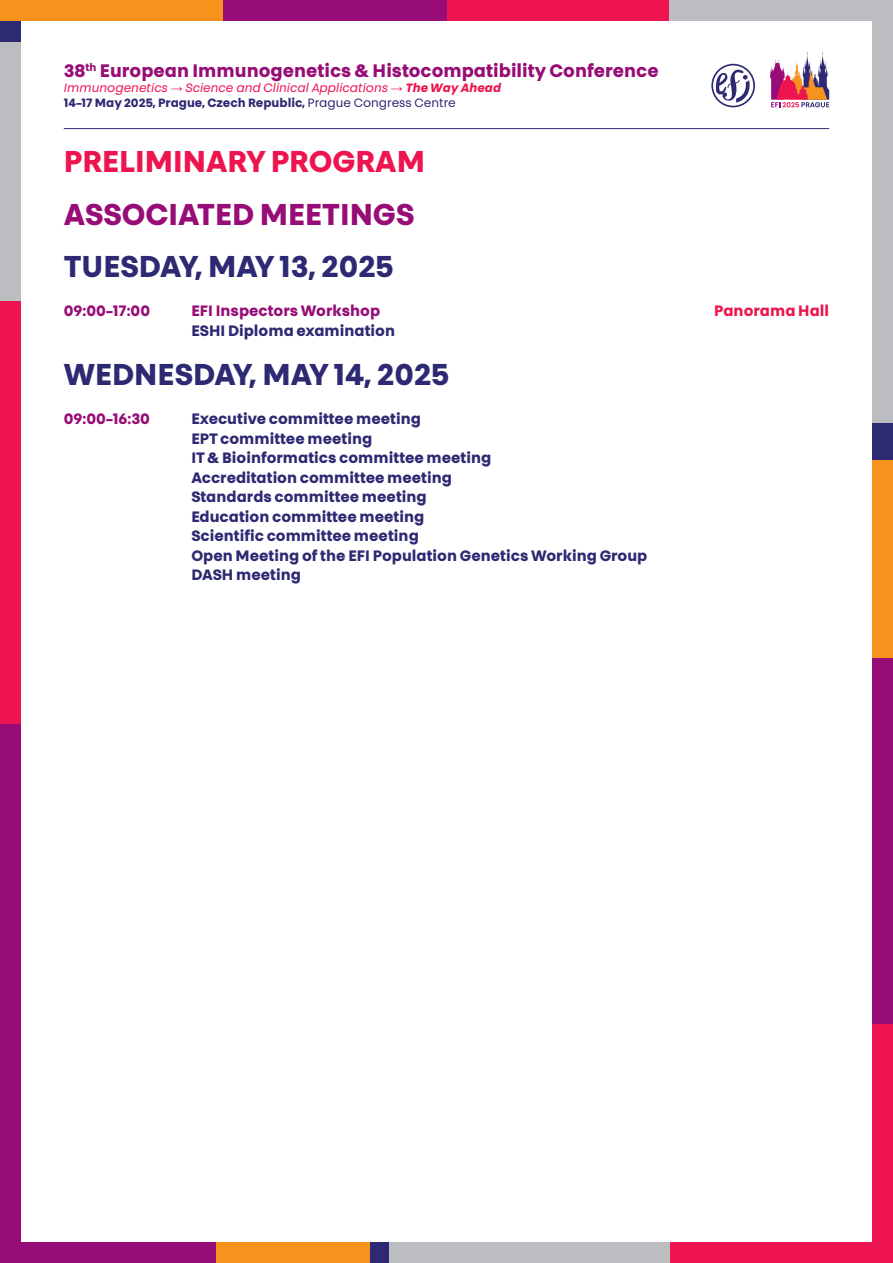
<style>
.page{position:relative;width:893px;height:1263px;background:#fff}
.page>*{position:absolute;margin:0;border:0;box-sizing:border-box;transform-origin:0 0}
._2024_tit{font:700 30px "Touche";color:#2d2a73}
._2024_tit-2{font:700 30px "Touche";color:#ed1450}
._2024_tit-3{font:700 30px "Touche";color:#970c76}
.t1{font:700 18px "Touche";color:#970c76}
._2014_nazev{font:700 15px "Touche";color:#2d2a73}
._2014_sekce{font:700 15px "Touche";color:#970c76}
._2014_sekce-2{font:700 15px "Touche";color:#2d2a73}
._2025_text{font:700 15px "Touche";color:#2d2a73}
._2014_sekce-3{font:700 15px "Touche";color:#ed1450}
.t2{font:italic 12px/15px "Touche";color:#ed1450}
.s1{font-family:"Arial";font-style:normal}
.s2{font-weight:700}
.s3{font-weight:700;font-style:normal;color:#2d2a73}
.s4{font-style:normal;color:#2d2a73}
</style>
<div class="page">
<div style="left:0;top:0;width:223px;height:43px;background:#f7931d"></div>
<div style="left:0;top:21px;width:43px;height:22px;background:#2d2a73"></div>
<div style="left:446px;top:0;width:224px;height:43px;background:#ed1450"></div>
<div style="left:223px;top:0;width:223px;height:43px;background:#970c76"></div>
<div style="left:215px;top:1220px;width:155px;height:43px;background:#f7931d"></div>
<div style="left:850px;top:657px;width:43px;height:367px;background:#970c76"></div>
<div style="left:850px;top:1024px;width:43px;height:239px;background:#ed1450"></div>
<div style="left:0;top:301px;width:43px;height:423px;background:#ed1450"></div>
<div style="left:670px;top:1220px;width:223px;height:43px;background:#ed1450"></div>
<div style="left:670px;top:0;width:223px;height:43px;background:#bcbdc0"></div>
<div style="left:388px;top:1220px;width:282px;height:43px;background:#bcbdc0"></div>
<div style="left:370px;top:1220px;width:18px;height:43px;background:#2d2a73"></div>
<div style="left:850px;top:0;width:43px;height:423px;background:#bcbdc0"></div>
<div style="left:850px;top:423px;width:43px;height:37px;background:#2d2a73"></div>
<div style="left:0;top:724px;width:43px;height:539px;background:#970c76"></div>
<div style="left:0;top:1220px;width:215px;height:43px;background:#970c76"></div>
<div style="left:850px;top:460px;width:43px;height:197px;background:#f7931d"></div>
<div style="left:0;top:43px;width:43px;height:258px;background:#bcbdc0"></div>
<div style="left:21px;top:21px;width:851px;height:1221px;background:#fff"></div>
<svg style="left:770px;top:52px;width:59px;height:55px"></svg>
<hr style="left:64px;top:128px;width:765px;height:1px;background:#2d2a73">
<svg style="left:711px;top:64px;width:44px;height:43px"></svg>
<p class="t1" style="left:64px;top:60px;width:596px">38<sup>th</sup> European Immunogenetics &amp; Histocompatibility Conference</p>
<p class="t2" style="left:64px;top:80px;width:439px">Immunogenetics <span class="s1">→</span> Science and Clinical Applications <span class="s1">→</span> <span class="s2">The Way Ahead<br></span><span class="s3">14–17 May 2025, Prague, Czech Republic,</span> <span class="s4">Prague Congress Centre</span></p>
<p class="_2024_tit-2" style="left:64px;top:143px;width:363px">PRELIMINARY PROGRAM</p>
<p class="_2024_tit-3" style="left:64px;top:196px;width:352px">ASSOCIATED MEETINGS</p>
<p class="_2024_tit" style="left:64px;top:248px;width:331px">TUESDAY, MAY 13, 2025</p>
<p class="_2014_sekce" style="left:64px;top:302px;width:88px">09:00–17:00</p>
<p class="_2014_sekce" style="left:191px;top:302px;width:190px">EFI Inspectors Workshop</p>
<p class="_2014_sekce-3" style="left:714px;top:302px;width:117px">Panorama Hall</p>
<p class="_2025_text" style="left:191px;top:321px;width:205px">ESHI Diploma examination</p>
<p class="_2024_tit" style="left:64px;top:356px;width:387px">WEDNESDAY, MAY 14, 2025</p>
<p class="_2014_sekce" style="left:64px;top:410px;width:88px">09:00–16:30</p>
<p class="_2014_sekce-2" style="left:191px;top:410px;width:231px">Executive committee meeting</p>
<p class="_2014_nazev" style="left:191px;top:429px;width:183px">EPT committee meeting</p>
<p class="_2014_nazev" style="left:191px;top:449px;width:302px">IT &amp; Bioinformatics committee meeting</p>
<p class="_2014_nazev" style="left:191px;top:468px;width:262px">Accreditation committee meeting</p>
<p class="_2014_nazev" style="left:191px;top:488px;width:237px">Standards committee meeting</p>
<p class="_2014_nazev" style="left:191px;top:507px;width:235px">Education committee meeting</p>
<p class="_2014_nazev" style="left:191px;top:527px;width:229px">Scientific committee meeting</p>
<p class="_2014_nazev" style="left:191px;top:546px;width:458px">Open Meeting of the EFI Population Genetics Working Group</p>
<p class="_2014_nazev" style="left:191px;top:566px;width:111px">DASH meeting</p>
</div>
